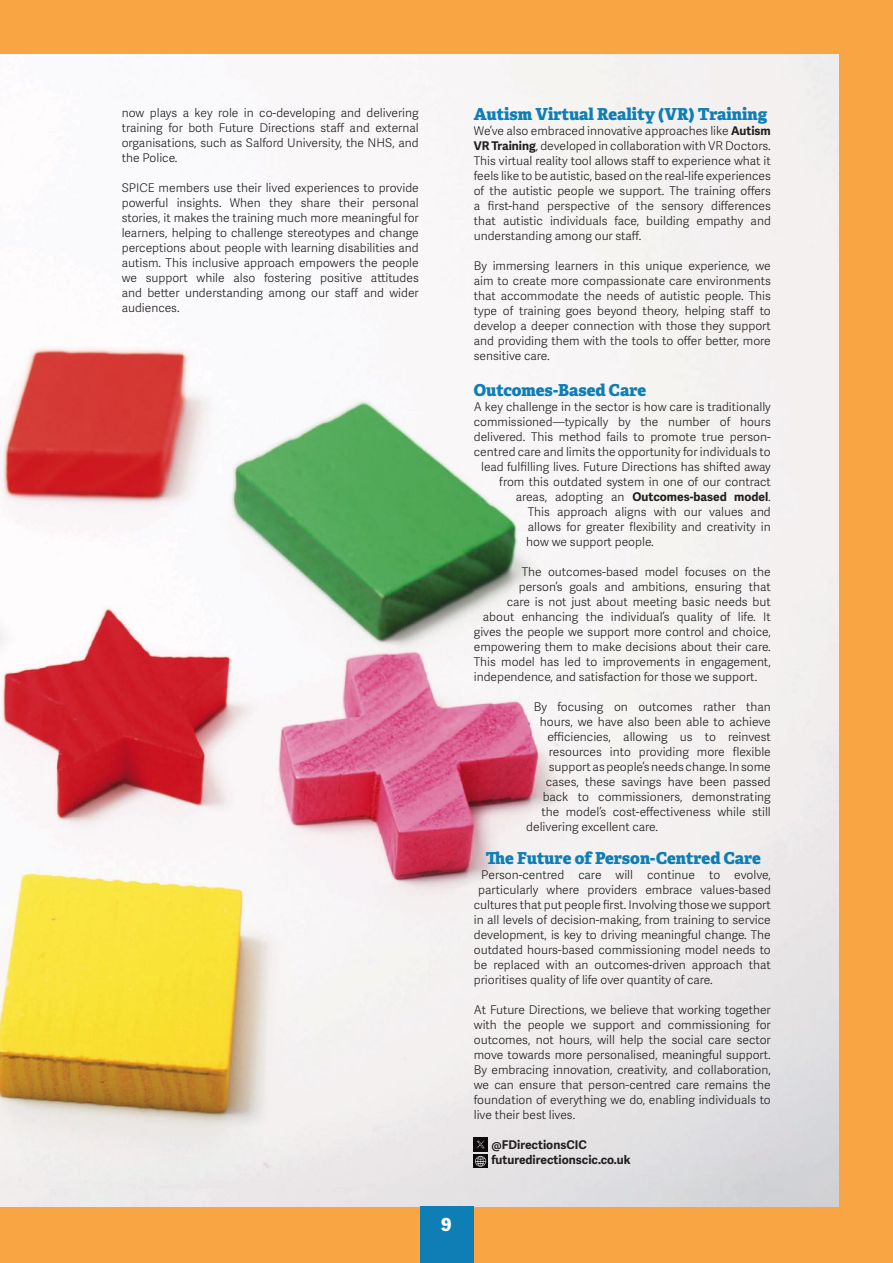
<style>
.page{position:relative;width:893px;height:1263px;background:#f9a543}
.page>*{position:absolute;margin:0;border:0;box-sizing:border-box;transform-origin:0 0}
.t1{font:800 18px "Adelle Sans";color:#fff}
.t2{font:800 16.5px "Adelle";color:#0e7eb5}
.t3{font:300 12px/15px "Adelle Sans";color:#231f20;text-align:justify}
.t4{font:700 12px "Adelle Sans";color:#231f20}
.s1{font-weight:700}
.s2{font-weight:300}
</style>
<div class="page">
<img style="left:0;top:54px;width:839px;height:1153px">
<div style="left:420px;top:1207px;width:54px;height:56px;background:#0e7eb5"></div>
<img style="left:474px;top:1137px;width:13px;height:14px">
<img style="left:474px;top:1154px;width:13px;height:14px">
<p class="t3" style="left:122px;top:105px;width:298px">now plays a key role in co-developing and delivering training for both Future Directions staff and external organisations, such as Salford University, the NHS, and the Police.</p>
<p class="t3" style="left:122px;top:180px;width:299px">SPICE members use their lived experiences to provide powerful insights. When they share their personal stories, it makes the training much more meaningful for learners, helping to challenge stereotypes and change perceptions about people with learning disabilities and autism. This inclusive approach empowers the people we support while also fostering positive attitudes and better understanding among our staff and wider audiences.</p>
<p class="t1" style="left:441px;top:1213px;width:12px">9</p>
<p class="t2" style="left:474px;top:104px;width:295px">Autism Virtual Reality (VR) Training</p>
<p class="t3" style="left:474px;top:124px;width:299px">We’ve also embraced innovative approaches like <span class="s1">Autism VR Training</span>, developed in collaboration with VR Doctors.<br>This virtual reality tool allows staff to experience what it feels like to be autistic, based on the real-life experiences of the autistic people we support. The training offers a first-hand perspective of the sensory differences that autistic individuals face, building empathy and understanding among our staff.</p>
<p class="t3" style="left:474px;top:259px;width:299px">By immersing learners in this unique experience, we aim to create more compassionate care environments that accommodate the needs of autistic people. This type of training goes beyond theory, helping staff to develop a deeper connection with those they support and providing them with the tools to offer better, more sensitive care.</p>
<p class="t2" style="left:474px;top:380px;width:174px">Outcomes-Based Care</p>
<p class="t3" style="left:474px;top:400px;width:299px">A key challenge in the sector is how care is traditionally</p>
<p class="t3" style="left:474px;top:415px;width:298px">commissioned—typically by the number of hours</p>
<p class="t3" style="left:474px;top:430px;width:298px">delivered. This method fails to promote true person-</p>
<p class="t3" style="left:474px;top:445px;width:298px">centred care and limits the opportunity for individuals to</p>
<p class="t3" style="left:481px;top:460px;width:291px">lead fulfilling lives. Future Directions has shifted away</p>
<p class="t3" style="left:499px;top:475px;width:273px">from this outdated system in one of our contract</p>
<p class="t4" style="left:516px;top:490px;width:257px"><span class="s2">areas, adopting an</span> Outcomes-based model<span class="s2">.</span></p>
<p class="t3" style="left:528px;top:505px;width:245px">This approach aligns with our values and</p>
<p class="t3" style="left:528px;top:520px;width:244px">allows for greater flexibility and creativity in</p>
<p class="t3" style="left:526px;top:535px;width:129px">how we support people.</p>
<p class="t3" style="left:522px;top:565px;width:250px">The outcomes-based model focuses on the</p>
<p class="t3" style="left:519px;top:580px;width:253px">person’s goals and ambitions, ensuring that</p>
<p class="t3" style="left:507px;top:595px;width:266px">care is not just about meeting basic needs but</p>
<p class="t3" style="left:483px;top:610px;width:289px">about enhancing the individual’s quality of life. It</p>
<p class="t3" style="left:474px;top:625px;width:298px">gives the people we support more control and choice,</p>
<p class="t3" style="left:474px;top:640px;width:298px">empowering them to make decisions about their care.</p>
<p class="t3" style="left:474px;top:655px;width:299px">This model has led to improvements in engagement,</p>
<p class="t3" style="left:474px;top:670px;width:285px">independence, and satisfaction for those we support.</p>
<p class="t3" style="left:534px;top:700px;width:239px">By focusing on outcomes rather than</p>
<p class="t3" style="left:540px;top:715px;width:233px">hours, we have also been able to achieve</p>
<p class="t3" style="left:547px;top:730px;width:225px">efficiencies, allowing us to reinvest</p>
<p class="t3" style="left:549px;top:745px;width:223px">resources into providing more flexible</p>
<p class="t3" style="left:549px;top:760px;width:224px">support as people’s needs change. In some</p>
<p class="t3" style="left:546px;top:775px;width:226px">cases, these savings have been passed</p>
<p class="t3" style="left:543px;top:790px;width:229px">back to commissioners, demonstrating</p>
<p class="t3" style="left:541px;top:805px;width:231px">the model’s cost-effectiveness while still</p>
<p class="t3" style="left:526px;top:820px;width:133px">delivering excellent care.</p>
<p class="t2" style="left:486px;top:848px;width:277px">The Future of Person-Centred Care</p>
<p class="t3" style="left:481px;top:868px;width:291px">Person-centred care will continue to evolve,</p>
<p class="t3" style="left:478px;top:883px;width:294px">particularly where providers embrace values-based</p>
<p class="t3" style="left:474px;top:898px;width:299px">cultures that put people first. Involving those we support</p>
<p class="t3" style="left:474px;top:913px;width:298px">in all levels of decision-making, from training to service</p>
<p class="t3" style="left:474px;top:928px;width:298px">development, is key to driving meaningful change. The</p>
<p class="t3" style="left:474px;top:943px;width:299px">outdated hours-based commissioning model needs to</p>
<p class="t3" style="left:474px;top:958px;width:298px">be replaced with an outcomes-driven approach that</p>
<p class="t3" style="left:474px;top:973px;width:240px">prioritises quality of life over quantity of care.</p>
<p class="t3" style="left:474px;top:1003px;width:299px">At Future Directions, we believe that working together with the people we support and commissioning for outcomes, not hours, will help the social care sector move towards more personalised, meaningful support.<br>By embracing innovation, creativity, and collaboration, we can ensure that person-centred care remains the foundation of everything we do, enabling individuals to live their best lives.</p>
<p class="t4" style="left:492px;top:1138px;width:97px">@FDirectionsCIC</p>
<p class="t4" style="left:492px;top:1153px;width:141px">futuredirectionscic.co.uk</p>
</div>
